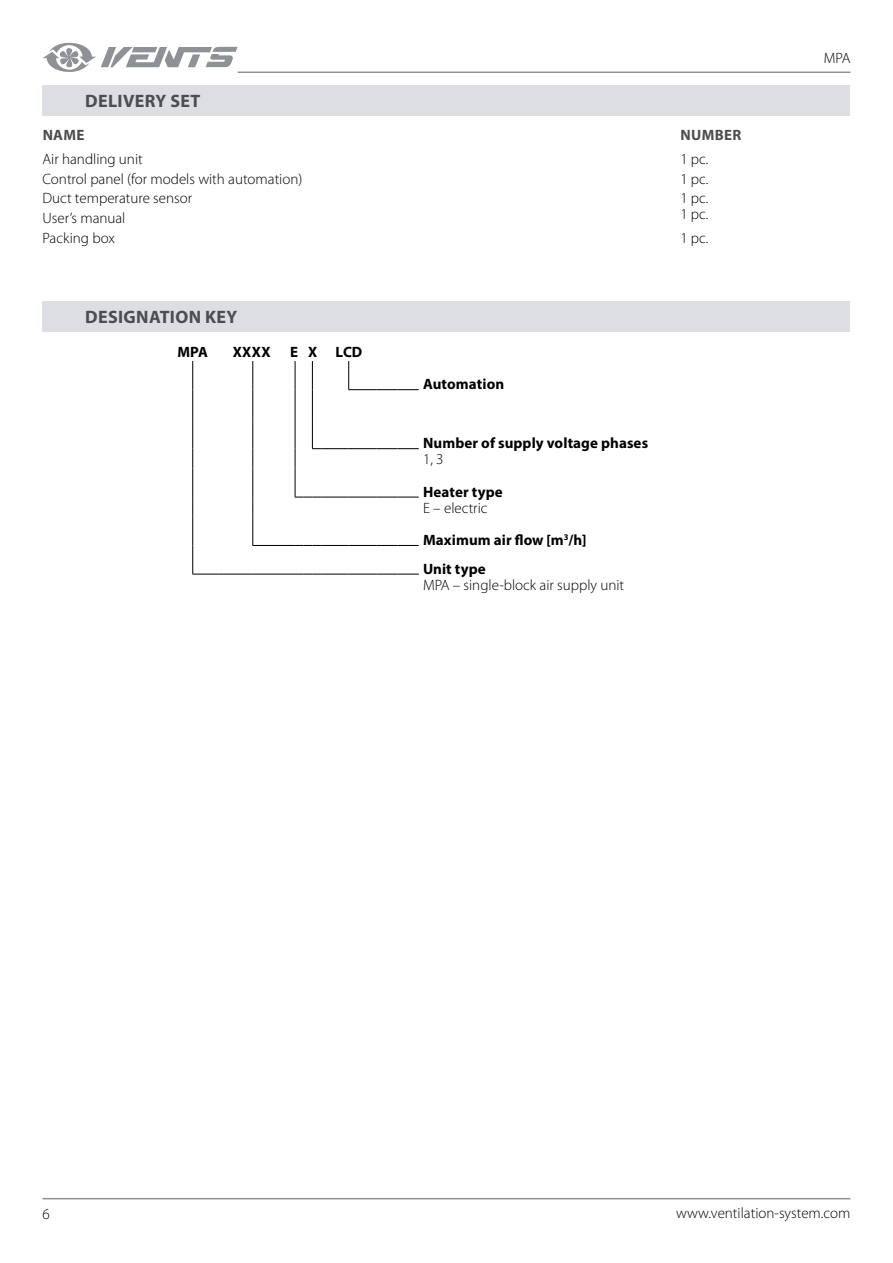
<style>
.page{position:relative;width:893px;height:1263px;background:#fff}
.page>*{position:absolute;margin:0;border:0;box-sizing:border-box;transform-origin:0 0}
.t1{font:700 18px "Myriad Pro";letter-spacing:.02em;color:#4b4d50}
.t2{font:300 15px "Myriad Pro";color:#000}
.t3{font:700 15px/32.5px "Myriad Pro";letter-spacing:.005em;color:#000}
.t4{font:700 15px "Myriad Pro";letter-spacing:.02em;color:#4b4d50}
.s1{font-weight:300}
</style>
<div class="page">
<hr style="left:43px;top:1198px;width:807px;height:1px;background:#8e9196">
<hr style="left:238px;top:72px;width:612px;height:1px;background:#8e9196">
<svg style="left:43px;top:43px;width:195px;height:29px"></svg>
<svg style="left:348px;top:361px;width:71px;height:29px"></svg>
<svg style="left:312px;top:361px;width:1px;height:29px"></svg>
<hr style="left:312px;top:390px;width:1px;height:30px;background:#000">
<svg style="left:295px;top:361px;width:1px;height:29px"></svg>
<hr style="left:295px;top:390px;width:1px;height:30px;background:#000">
<svg style="left:295px;top:420px;width:124px;height:78px"></svg>
<svg style="left:252px;top:361px;width:1px;height:29px"></svg>
<hr style="left:252px;top:390px;width:1px;height:30px;background:#000">
<svg style="left:252px;top:420px;width:1px;height:125px"></svg>
<hr style="left:252px;top:545px;width:33px;height:1px;background:#000">
<svg style="left:285px;top:545px;width:134px;height:1px"></svg>
<svg style="left:192px;top:361px;width:1px;height:29px"></svg>
<hr style="left:192px;top:390px;width:1px;height:30px;background:#000">
<svg style="left:192px;top:420px;width:26px;height:155px"></svg>
<hr style="left:218px;top:574px;width:35px;height:1px;background:#000">
<hr style="left:253px;top:574px;width:32px;height:1px;background:#000">
<svg style="left:285px;top:574px;width:134px;height:1px"></svg>
<div style="left:43px;top:301px;width:807px;height:31px;background:#dcdee1"></div>
<div style="left:43px;top:85px;width:807px;height:31px;background:#dcdee1"></div>
<p class="t1" style="left:85px;top:89px;width:117px">DELIVERY SET</p>
<p class="t4" style="left:43px;top:125px;width:43px">NAME</p>
<p class="t4" style="left:680px;top:125px;width:62px">NUMBER</p>
<p class="t2" style="left:43px;top:150px;width:102px">Air handling unit</p>
<p class="t2" style="left:680px;top:150px;width:30px">1 pc.</p>
<p class="t2" style="left:43px;top:170px;width:261px">Control panel (for models with automation)</p>
<p class="t2" style="left:680px;top:170px;width:30px">1 pc.</p>
<p class="t2" style="left:43px;top:190px;width:151px">Duct temperature sensor</p>
<p class="t2" style="left:680px;top:190px;width:30px">1 pc.</p>
<p class="t2" style="left:43px;top:210px;width:84px">User’s manual</p>
<p class="t2" style="left:680px;top:205px;width:30px">1 pc.</p>
<p class="t2" style="left:43px;top:229px;width:74px">Packing box</p>
<p class="t2" style="left:680px;top:229px;width:30px">1 pc.</p>
<p class="t1" style="left:85px;top:305px;width:154px">DESIGNATION KEY</p>
<p class="t3" style="left:177px;top:335px;width:32px">MPA</p>
<p class="t3" style="left:233px;top:335px;width:39px">XXXX</p>
<p class="t3" style="left:290px;top:335px;width:74px">E X LCD</p>
<p class="t3" style="left:423px;top:367px;width:83px">Automation</p>
<p class="t3" style="left:423px;top:426px;width:227px">Number of supply voltage phases</p>
<p class="t2" style="left:423px;top:451px;width:22px">1, 3</p>
<p class="t3" style="left:423px;top:475px;width:81px">Heater type</p>
<p class="t3" style="left:423px;top:491px;width:165px"><span class="s1">E – electric<br></span>Maximum air flow [m<sup>3</sup>/h]</p>
<p class="t3" style="left:423px;top:552px;width:64px">Unit type</p>
<p class="t2" style="left:423px;top:576px;width:203px">MPA – single-block air supply unit</p>
<p class="t2" style="left:824px;top:50px;width:28px">MPA</p>
<p class="t2" style="left:43px;top:1205px;width:9px">6</p>
<p class="t2" style="left:676px;top:1205px;width:176px">www.ventilation-system.com</p>
</div>
